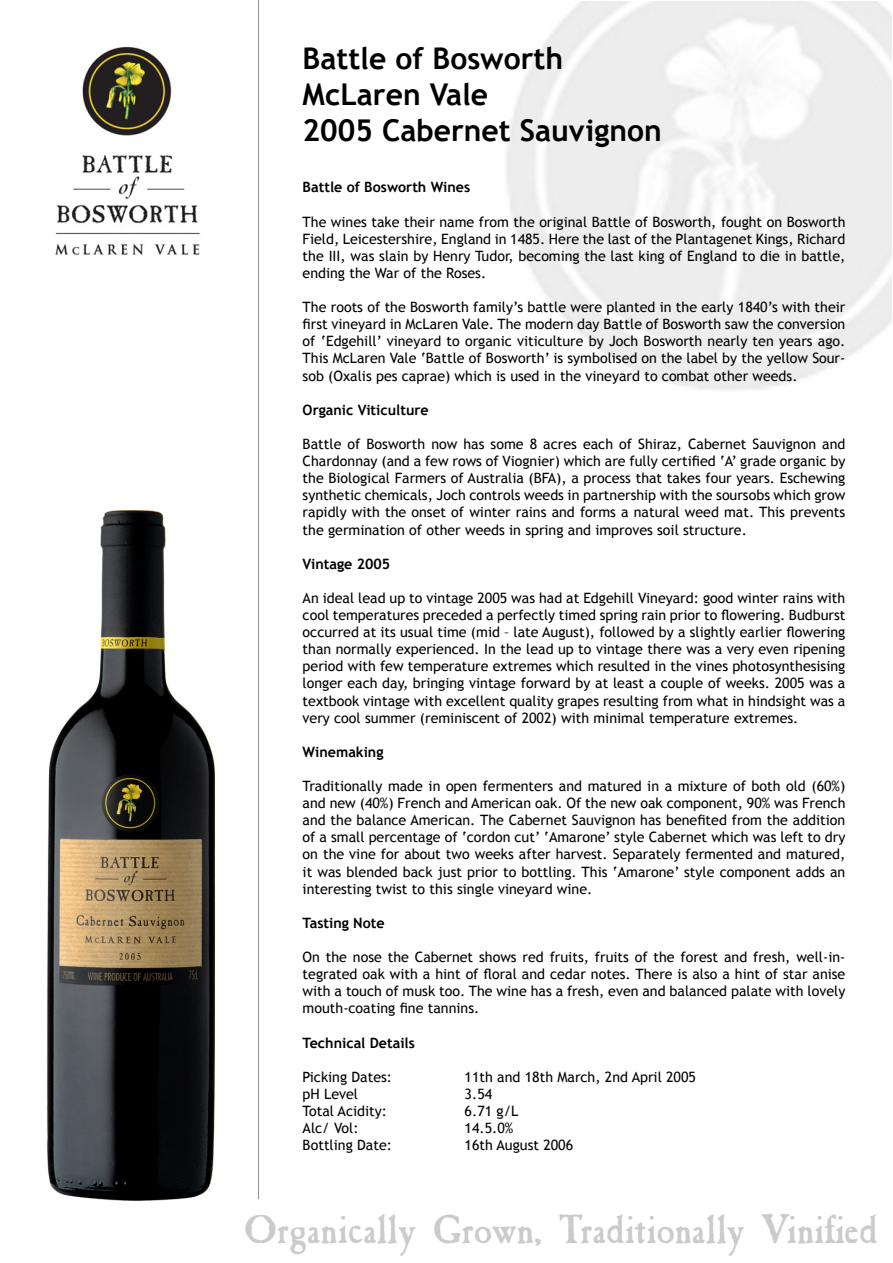
<style>
.page{position:relative;width:893px;height:1263px;background:#fff}
.page>*{position:absolute;margin:0;border:0;box-sizing:border-box;transform-origin:0 0}
.t1{font:39.75px "Caslon Antique VL";color:#cbcbcb}
.t2{font:700 30px/36px "Trebuchet MS";color:#000}
.t3{font:14.25px/17.1px "Trebuchet MS";color:#000;text-align:justify}
.t4{font:700 14.25px "Trebuchet MS";color:#000}
</style>
<div class="page">
<img style="left:47px;top:510px;width:169px;height:691px">
<hr style="left:258px;top:0;width:1px;height:1199px;background:#939393">
<img style="left:55px;top:46px;width:145px;height:209px">
<h2 class="t2" style="left:303px;top:41px;width:361px">Battle of Bosworth<br>McLaren Vale<br>2005 Cabernet Sauvignon</h2>
<p class="t4" style="left:303px;top:178px;width:169px">Battle of Bosworth Wines</p>
<p class="t3" style="left:303px;top:213px;width:544px">The wines take their name from the original Battle of Bosworth, fought on Bosworth Field, Leicestershire, England in 1485. Here the last of the Plantagenet Kings, Richard the III, was slain by Henry Tudor, becoming the last king of England to die in battle, ending the War of the Roses.</p>
<p class="t3" style="left:303px;top:299px;width:544px">The roots of the Bosworth family’s battle were planted in the early 1840’s with their first vineyard in McLaren Vale. The modern day Battle of Bosworth saw the conversion of ‘Edgehill’ vineyard to organic viticulture by Joch Bosworth nearly ten years ago.<br>This McLaren Vale ‘Battle of Bosworth’ is symbolised on the label by the yellow Sour&shy;sob (Oxalis pes caprae) which is used in the vineyard to combat other weeds.</p>
<p class="t4" style="left:303px;top:401px;width:128px">Organic Viticulture</p>
<p class="t3" style="left:303px;top:436px;width:544px">Battle of Bosworth now has some 8 acres each of Shiraz, Cabernet Sauvignon and Chardonnay (and a few rows of Viognier) which are fully certified ‘A’ grade organic by the Biological Farmers of Australia (BFA), a process that takes four years. Eschewing synthetic chemicals, Joch controls weeds in partnership with the soursobs which grow rapidly with the onset of winter rains and forms a natural weed mat. This prevents the germination of other weeds in spring and improves soil structure.</p>
<p class="t4" style="left:303px;top:555px;width:89px">Vintage 2005</p>
<p class="t3" style="left:303px;top:589px;width:544px">An ideal lead up to vintage 2005 was had at Edgehill Vineyard: good winter rains with cool temperatures preceded a perfectly timed spring rain prior to flowering. Budburst occurred at its usual time (mid – late August), followed by a slightly earlier flowering than normally experienced. In the lead up to vintage there was a very even ripening period with few temperature extremes which resulted in the vines photosynthesising longer each day, bringing vintage forward by at least a couple of weeks. 2005 was a textbook vintage with excellent quality grapes resulting from what in hindsight was a very cool summer (reminiscent of 2002) with minimal temperature extremes.</p>
<p class="t4" style="left:303px;top:743px;width:82px">Winemaking</p>
<p class="t3" style="left:303px;top:778px;width:544px">Traditionally made in open fermenters and matured in a mixture of both old (60%) and new (40%) French and American oak. Of the new oak component, 90% was French and the balance American. The Cabernet Sauvignon has benefited from the addition of a small percentage of ‘cordon cut’ ‘Amarone’ style Cabernet which was left to dry on the vine for about two weeks after harvest. Separately fermented and matured, it was blended back just prior to bottling. This ‘Amarone’ style component adds an interesting twist to this single vineyard wine.</p>
<p class="t4" style="left:303px;top:914px;width:84px">Tasting Note</p>
<p class="t3" style="left:303px;top:949px;width:544px">On the nose the Cabernet shows red fruits, fruits of the forest and fresh, well-in&shy;tegrated oak with a hint of floral and cedar notes. There is also a hint of star anise with a touch of musk too. The wine has a fresh, even and balanced palate with lovely mouth-coating fine tannins.</p>
<p class="t4" style="left:303px;top:1033px;width:114px">Technical Details</p>
<p class="t3" style="left:303px;top:1068px;width:91px">Picking Dates:</p>
<p class="t3" style="left:465px;top:1068px;width:233px">11th and 18th March, 2nd April 2005</p>
<p class="t3" style="left:303px;top:1085px;width:57px">pH Level</p>
<p class="t3" style="left:465px;top:1085px;width:29px">3.54</p>
<p class="t3" style="left:303px;top:1102px;width:86px">Total Acidity:</p>
<p class="t3" style="left:465px;top:1102px;width:55px">6.71 g/L</p>
<p class="t3" style="left:303px;top:1120px;width:57px">Alc/ Vol:</p>
<p class="t3" style="left:465px;top:1120px;width:50px">14.5.0%</p>
<p class="t3" style="left:303px;top:1137px;width:91px">Bottling Date:</p>
<p class="t3" style="left:465px;top:1137px;width:110px">16th August 2006</p>
<h1 class="t1" style="left:245px;top:1204px;width:635px">Organically Grown, Traditionally Vinified</h1>
</div>
